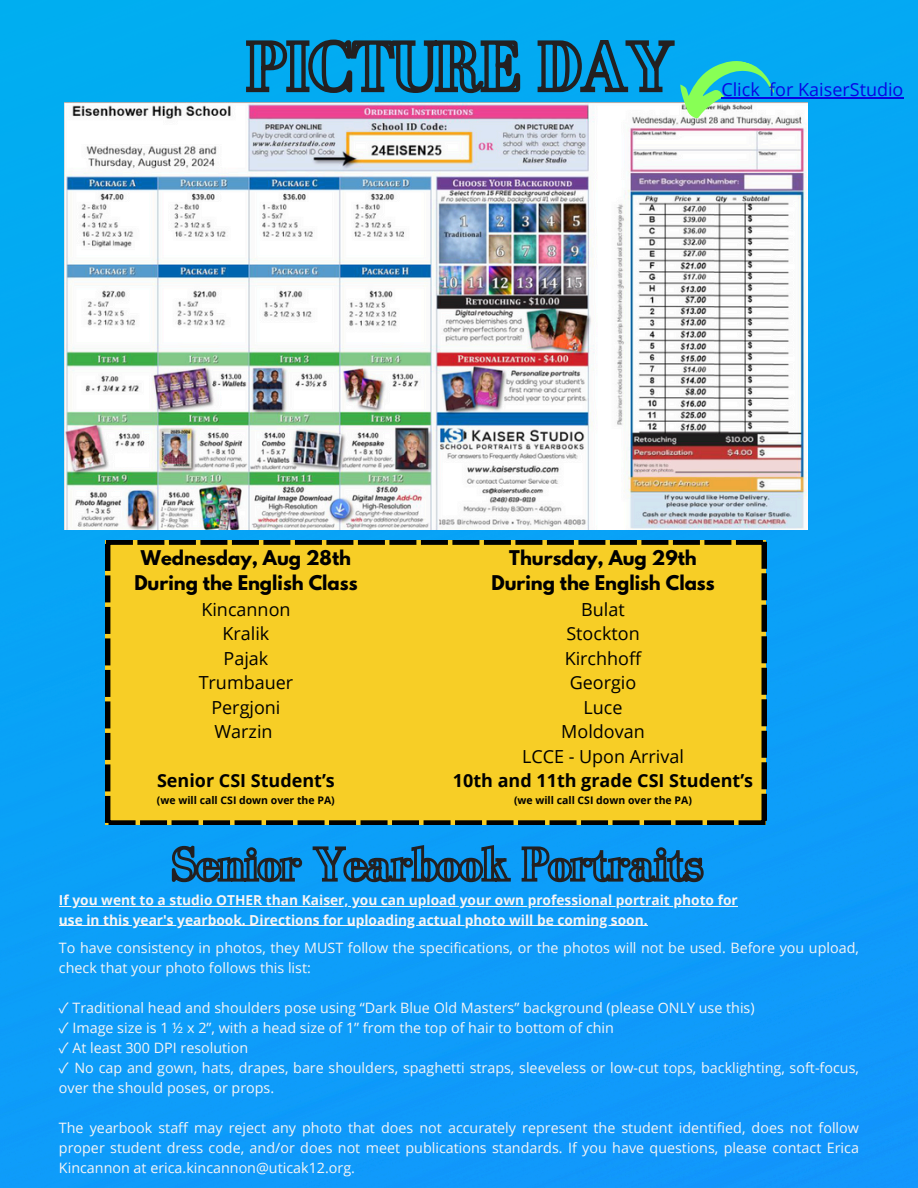
<style>
.page{position:relative;width:918px;height:1188px;background:#fff}
.page>*{position:absolute;margin:0;border:0;box-sizing:border-box;transform-origin:0 0}
.t1{font:18px/24.5px "Open Sans";color:#000;text-align:center}
.t2{font:700 18px/24.5px "League Spartan";color:#000;text-align:center}
.t3{font:18px "Open Sans";color:#0805e3}
.t4{font:700 18px "Open Sans";color:#000}
.t5{font:14.25px/20px "Open Sans";color:#f7f5f5}
.t6{font:700 13.65px "Open Sans";color:#f7f5f5}
.t7{font:700 10.5px "Open Sans";color:#000}
.s1{font-weight:700}
.s2{font-family:"Noto Sans CJ Ksc"}
</style>
<div class="page">
<img style="left:0;top:0;width:918px;height:1188px">
<img style="left:65px;top:103px;width:742px;height:426px">
<div style="left:106px;top:540px;width:660px;height:285px;background:#f7ce26"></div>
<svg style="left:170px;top:843px;width:536px;height:41px;background:#1373af"></svg>
<hr style="left:59px;top:906px;width:679px;height:1px;background:#f7f5f5">
<hr style="left:59px;top:925px;width:589px;height:1px;background:#f7f5f5">
<svg style="left:244px;top:0;width:536px;height:138px;background:#419eca"></svg>
<hr style="left:769px;top:97px;width:135px;height:1px;background:#0805e3">
<p class="t3" style="left:721px;top:77px;width:184px">Click for KaiserStudio</p>
<p class="t2" style="left:134px;top:548px;width:225px">Wednesday, Aug 28th<br>During the English Class</p>
<p class="t1" style="left:199px;top:597px;width:96px">Kincannon<br>Kralik<br>Pajak<br>Trumbauer<br>Pergjoni<br>Warzin</p>
<h3 class="t4" style="left:157px;top:768px;width:179px">Senior CSI Student’s</h3>
<h2 class="t7" style="left:157px;top:793px;width:179px">(we will call CSI down over the PA)</h2>
<h4 class="t2" style="left:491px;top:548px;width:225px">Thursday, Aug 29th<br>During the English Class</h4>
<h4 class="t1" style="left:453px;top:597px;width:302px">Bulat<br>Stockton<br>Kirchhoff<br>Georgio<br>Luce<br>Moldovan<br>LCCE - Upon Arrival<br><span class="s1">10th and 11th grade CSI Student’s</span></h4>
<h4 class="t7" style="left:514px;top:793px;width:179px">(we will call CSI down over the PA)</h4>
<p class="t6" style="left:59px;top:891px;width:680px">If you went to a studio OTHER than Kaiser, you can upload your own professional portrait photo for</p>
<h3 class="t6" style="left:59px;top:910px;width:590px">use in this year's yearbook. Directions for uploading actual photo will be coming soon.</h3>
<p class="t5" style="left:59px;top:938px;width:802px">To have consistency in photos, they MUST follow the specifications, or the photos will not be used. Before you upload, check that your photo follows this list:</p>
<p class="t5" style="left:59px;top:998px;width:697px"><span class="s2">✓</span> Traditional head and shoulders pose using “Dark Blue Old Masters” background (please ONLY use this)</p>
<p class="t5" style="left:59px;top:1017px;width:557px"><span class="s2">✓</span> Image size is 1 ½ x 2”, with a head size of 1” from the top of hair to bottom of chin</p>
<p class="t5" style="left:59px;top:1037px;width:191px"><span class="s2">✓</span> At least 300 DPI resolution</p>
<p class="t5" style="left:59px;top:1057px;width:802px"><span class="s2">✓</span> No cap and gown, hats, drapes, bare shoulders, spaghetti straps, sleeveless or low-cut tops, backlighting, soft-focus, over the should poses, or props.</p>
<p class="t5" style="left:59px;top:1117px;width:802px;text-align:justify">The yearbook staff may reject any photo that does not accurately represent the student identified, does not follow proper student dress code, and/or does not meet publications standards. If you have questions, please contact Erica Kincannon at erica.kincannon@uticak12.org.</p>
</div>
